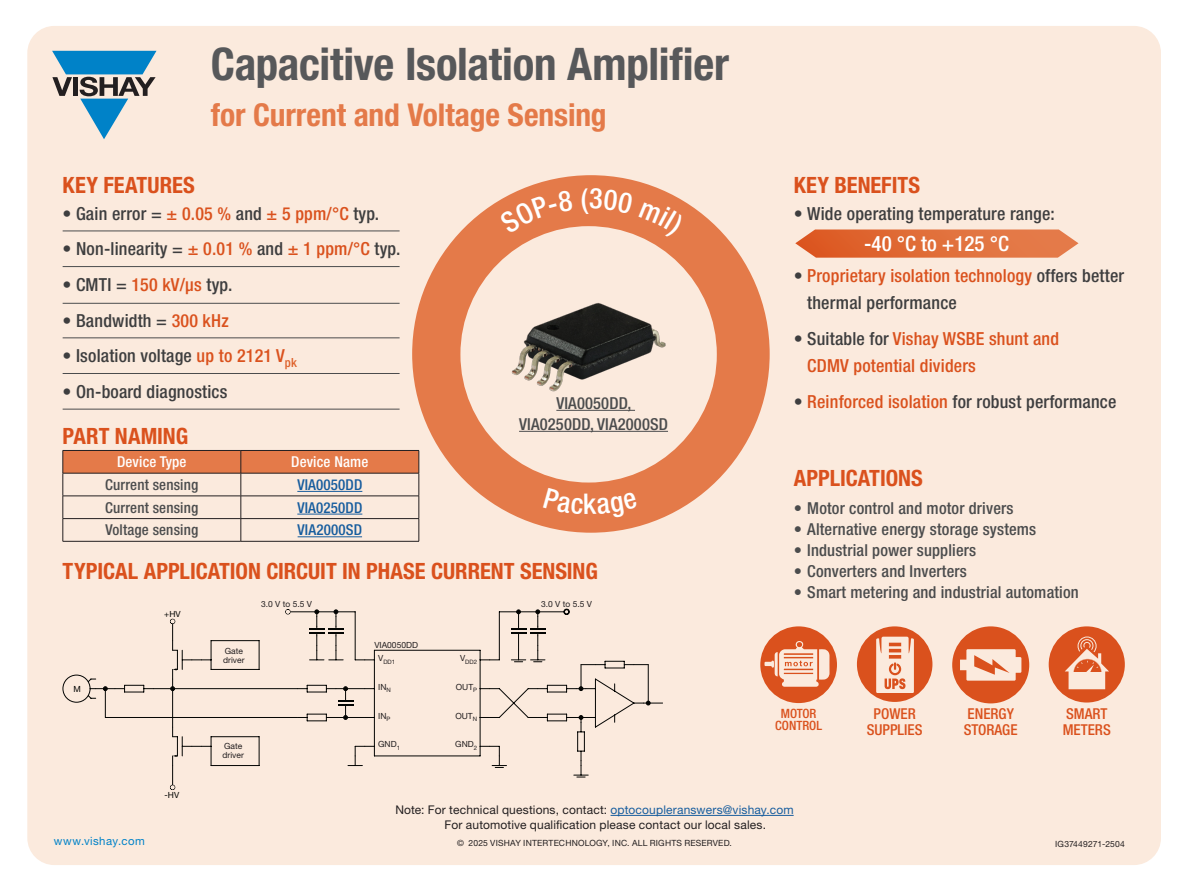
<style>
.page{position:relative;width:1188px;height:891px;background:#fff}
.page>*{position:absolute;margin:0;border:0;box-sizing:border-box;transform-origin:0 0}
.Heading{font:700 condensed 45px "Helvetica Neue LT Std";letter-spacing:-.005em;color:#57585a}
.Heading-2{font:700 condensed 31.5px "Helvetica Neue LT Std";letter-spacing:-.005em;color:#e47a49}
.t1{font:700 condensed 22.5px "Helvetica Neue LT Std";color:#da511d}
.body_text{font:500 condensed 21px "Helvetica Neue LT Std";color:#fff}
.t2{font:500 condensed 18px/27px "Helvetica Neue LT Std";letter-spacing:.01em;color:#3e3e3f}
.t3{font:500 condensed 18px/27px "Helvetica Neue LT Std";letter-spacing:.01em;color:#da511d}
.Main_Text{font:500 condensed 16.5px/21px "Helvetica Neue LT Std";letter-spacing:.01em;color:#4b4c4d;text-align:center}
.Table_Main{font:500 condensed 15px "Helvetica Neue LT Std";letter-spacing:.01em;color:#4b4c4d}
.APPS_ICON_TEXT{font:500 condensed 15px/16.5px "Helvetica Neue LT Std";color:#da511d}
.Table_Main-2{font:500 condensed 15px "Helvetica Neue LT Std";letter-spacing:.01em;color:#175d9e}
.Table_Header{font:500 condensed 15px "Helvetica Neue LT Std";letter-spacing:.01em;color:#fff}
.APPS_ICON_TEXT-2{font:500 condensed 12.9px/12.9px "Helvetica Neue LT Std";color:#da511d;text-align:center}
.PT_SubTitle{font:12px/15px "Helvetica Neue LT Std";letter-spacing:.015em;color:#231f20}
.PL_BrochureType{font:11.4px "Helvetica Neue LT Std";letter-spacing:.04em;color:#0082c8}
.PT_SubTitle-2{font:8.55px "Helvetica Neue LT Std";letter-spacing:.02em;color:#231f20}
.t4{font:8.4px/9.1px "Helvetica Neue LT Std";color:#231f20}
.t5{font:8.4px "Helvetica Neue LT Std";color:#040503}
.t6{font:6px "Helvetica Neue LT Std";color:#231f20}
.s1{color:#da511d}
.s2{color:#3e3e3f}
.s3{color:#175d9e}
</style>
<div class="page">
<div style="left:27px;top:26px;width:1134px;height:839px;background:#fbeadd;border-radius:27px"></div>
<svg style="left:52px;top:51px;width:105px;height:88px"></svg>
<hr style="left:611px;top:815px;width:183px;height:1px;background:#175d9e">
<div style="left:412px;top:175px;width:358px;height:358px;background:#e47a49;border-radius:50%"></div>
<div style="left:460px;top:226px;width:257px;height:257px;background:#fbeadd;border-radius:50%"></div>
<svg style="left:63px;top:450px;width:357px;height:91px"></svg>
<hr style="left:63px;top:541px;width:178px;height:1px;background:#231f20">
<hr style="left:241px;top:541px;width:178px;height:1px;background:#231f20">
<hr style="left:297px;top:491px;width:65px;height:1px;background:#175d9e">
<hr style="left:297px;top:514px;width:65px;height:1px;background:#175d9e">
<hr style="left:298px;top:536px;width:64px;height:1px;background:#175d9e">
<svg style="left:63px;top:609px;width:600px;height:181px"></svg>
<img style="left:511px;top:303px;width:155px;height:89px">
<hr style="left:556px;top:410px;width:79px;height:1px;background:#4b4c4d">
<hr style="left:519px;top:431px;width:149px;height:1px;background:#4b4c4d">
<hr style="left:63px;top:231px;width:337px;height:1px;background:#4b4c4d">
<hr style="left:63px;top:266px;width:337px;height:1px;background:#4b4c4d">
<hr style="left:63px;top:303px;width:337px;height:1px;background:#4b4c4d">
<hr style="left:63px;top:337px;width:337px;height:1px;background:#4b4c4d">
<hr style="left:63px;top:373px;width:337px;height:1px;background:#4b4c4d">
<hr style="left:63px;top:409px;width:337px;height:1px;background:#4b4c4d">
<div style="left:952px;top:626px;width:77px;height:77px;background:#da511d;border-radius:50%"></div>
<svg style="left:960px;top:649px;width:61px;height:32px"></svg>
<div style="left:857px;top:626px;width:75px;height:76px;background:#da511d;border-radius:50%"></div>
<svg style="left:876px;top:637px;width:37px;height:55px;background:#f3c9b4"></svg>
<svg style="left:795px;top:230px;width:284px;height:28px;background:#e27746"></svg>
<div style="left:1049px;top:626px;width:76px;height:77px;background:#da511d;border-radius:50%"></div>
<svg style="left:1065px;top:636px;width:44px;height:53px"></svg>
<div style="left:1073px;top:672px;width:29px;height:17px;background:#fbeadd"></div>
<div style="left:760px;top:626px;width:77px;height:77px;background:#da511d;border-radius:50%"></div>
<svg style="left:765px;top:641px;width:65px;height:46px"></svg>
<svg style="left:499px;top:190px;width:74px;height:44px"></svg>
<svg style="left:581px;top:188px;width:104px;height:50px"></svg>
<p class="Heading" style="left:211px;top:37px;width:520px">Capacitive Isolation Amplifier</p>
<p class="Heading-2" style="left:211px;top:96px;width:397px">for Current and Voltage Sensing</p>
<p class="t1" style="left:63px;top:171px;width:134px">KEY FEATURES</p>
<p class="t2" style="left:63px;top:200px;width:318px">• Gain error = <span class="s1">± 0.05 %</span> and <span class="s1">± 5 ppm/°C</span> typ.</p>
<p class="t2" style="left:63px;top:235px;width:339px">• Non-linearity = <span class="s1">± 0.01 %</span> and <span class="s1">± 1 ppm/°C</span> typ.</p>
<p class="t2" style="left:63px;top:271px;width:171px">• CMTI = <span class="s1">150 kV/μs</span> typ.</p>
<p class="t2" style="left:63px;top:306px;width:168px">• Bandwidth = <span class="s1">300 kHz</span></p>
<p class="t2" style="left:63px;top:342px;width:236px">• Isolation voltage <span class="s1">up to 2121 V</span><sub>pk</sub></p>
<p class="t2" style="left:63px;top:378px;width:166px">• On-board diagnostics</p>
<p class="Main_Text" style="left:519px;top:392px;width:150px">VIA0050DD,<br>VIA0250DD, VIA2000SD</p>
<p class="t1" style="left:63px;top:423px;width:127px">PART NAMING</p>
<p class="Table_Header" style="left:117px;top:453px;width:71px">Device Type</p>
<p class="Table_Header" style="left:291px;top:453px;width:79px">Device Name</p>
<p class="Table_Main" style="left:105px;top:476px;width:95px">Current sensing</p>
<p class="Table_Main-2" style="left:297px;top:476px;width:67px">VIA0050DD</p>
<p class="Table_Main" style="left:105px;top:498px;width:95px">Current sensing</p>
<p class="Table_Main-2" style="left:297px;top:498px;width:67px">VIA0250DD</p>
<p class="Table_Main" style="left:105px;top:521px;width:94px">Voltage sensing</p>
<p class="Table_Main-2" style="left:298px;top:521px;width:66px">VIA2000SD</p>
<p class="t1" style="left:63px;top:557px;width:537px">TYPICAL APPLICATION CIRCUIT IN PHASE CURRENT SENSING</p>
<p class="t5" style="left:164px;top:609px;width:18px">+HV</p>
<p class="t4" style="left:223px;top:647px;width:23px">Gate driver</p>
<p class="t4" style="left:261px;top:599px;width:52px">3.0 V to 5.5 V</p>
<p class="t4" style="left:541px;top:599px;width:52px">3.0 V to 5.5 V</p>
<p class="t4" style="left:374px;top:640px;width:45px">VIA0050DD</p>
<p class="t6" style="left:378px;top:658px;width:19px"><sup>V</sup>DD1</p>
<p class="t6" style="left:460px;top:658px;width:19px"><sup>V</sup>DD2</p>
<p class="t5" style="left:73px;top:684px;width:9px">M</p>
<p class="t5" style="left:165px;top:790px;width:16px">-HV</p>
<p class="t4" style="left:223px;top:742px;width:23px">Gate driver</p>
<p class="t4" style="left:378px;top:682px;width:14px">IN<sub>N</sub></p>
<p class="t4" style="left:378px;top:711px;width:14px">IN<sub>P</sub></p>
<p class="t4" style="left:456px;top:682px;width:23px">OUT<sub>P</sub></p>
<p class="t4" style="left:455px;top:711px;width:23px">OUT<sub>N</sub></p>
<p class="t4" style="left:378px;top:740px;width:23px">GND<sub>1</sub></p>
<p class="t4" style="left:455px;top:740px;width:23px">GND<sub>2</sub></p>
<p class="t1" style="left:794px;top:171px;width:128px">KEY BENEFITS</p>
<p class="t2" style="left:794px;top:200px;width:263px">• Wide operating temperature range:</p>
<p class="body_text" style="left:864px;top:231px;width:146px">-40 °C to +125 °C</p>
<p class="t2" style="left:807px;top:262px;width:318px;text-indent:-14px">• <span class="s1">Proprietary isolation technology</span> offers better thermal performance</p>
<p class="t3" style="left:807px;top:325px;width:253px;text-indent:-14px"><span class="s2">• Suitable for</span> Vishay WSBE shunt and<br>CDMV potential dividers</p>
<p class="t2" style="left:794px;top:387px;width:324px">• <span class="s1">Reinforced isolation</span> for robust performance</p>
<p class="t1" style="left:794px;top:465px;width:130px">APPLICATIONS</p>
<p class="Main_Text" style="left:794px;top:498px;width:221px">• Motor control and motor drivers</p>
<p class="Main_Text" style="left:794px;top:519px;width:244px">• Alternative energy storage systems</p>
<p class="Main_Text" style="left:794px;top:540px;width:184px">• Industrial power suppliers</p>
<p class="Main_Text" style="left:794px;top:561px;width:175px">• Converters and Inverters</p>
<p class="Main_Text" style="left:794px;top:582px;width:287px">• Smart metering and industrial automation</p>
<p class="APPS_ICON_TEXT-2" style="left:775px;top:706px;width:48px">MOTOR<br>CONTROL</p>
<p class="APPS_ICON_TEXT" style="left:867px;top:705px;width:57px;text-align:center">POWER<br>SUPPLIES</p>
<p class="APPS_ICON_TEXT" style="left:964px;top:705px;width:55px">ENERGY<br>STORAGE</p>
<p class="APPS_ICON_TEXT" style="left:1063px;top:705px;width:50px">SMART<br>METERS</p>
<p class="PT_SubTitle" style="left:445px;top:802px;width:351px;text-indent:-49px">Note: For technical questions, contact: <span class="s3">optocoupleranswers@vishay.com<br></span>For automotive qualification please contact our local sales.</p>
<p class="PL_BrochureType" style="left:54px;top:834px;width:92px">www.vishay.com</p>
<p class="PT_SubTitle-2" style="left:457px;top:838px;width:277px">© 2025 VISHAY INTERTECHNOLOGY, INC. ALL RIGHTS RESERVED.</p>
<p class="PT_SubTitle-2" style="left:1055px;top:839px;width:71px">IG37449271-2504</p>
</div>
